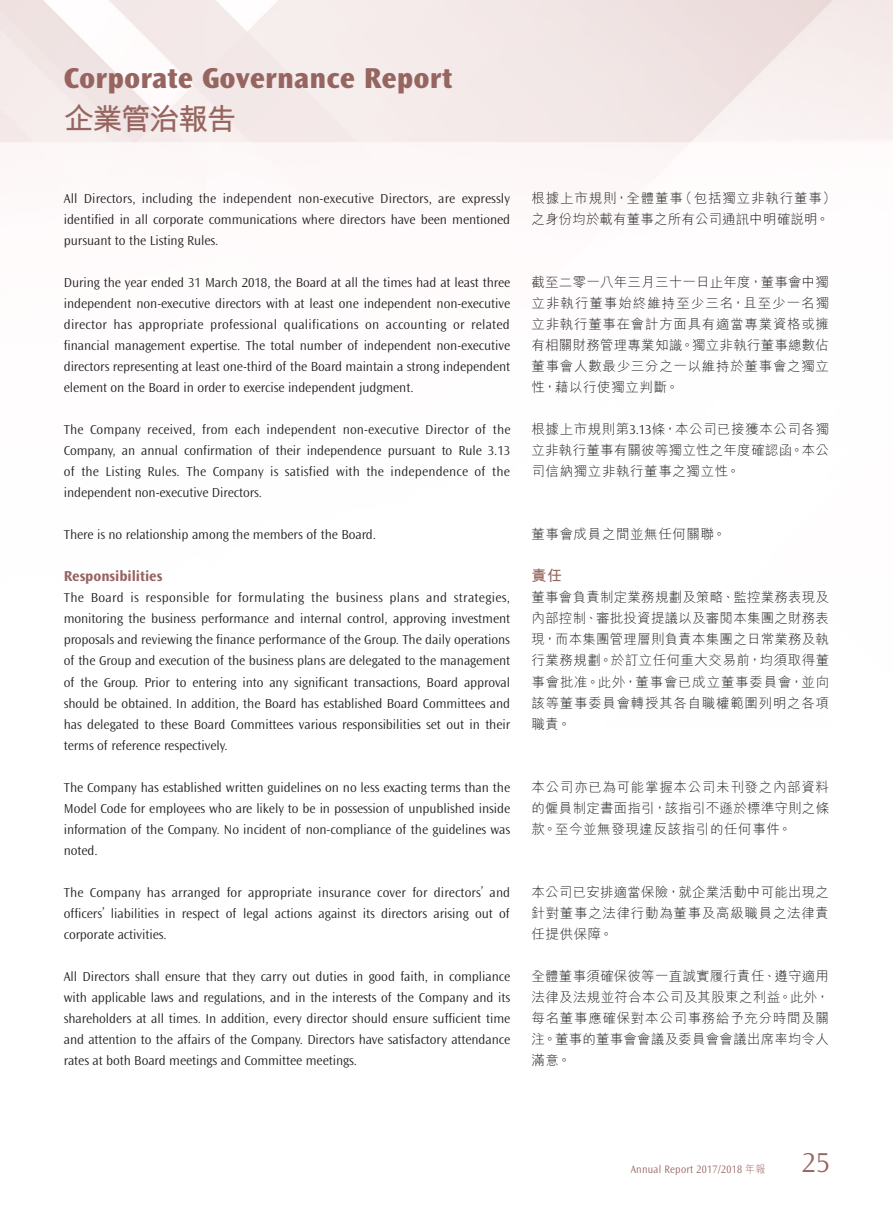
<style>
.page{position:relative;width:893px;height:1212px;background:#fff}
.page>*{position:absolute;margin:0;border:0;box-sizing:border-box;transform-origin:0 0}
.t1{font:800 30px "Ocean Sans Std";color:#976560}
.t2{font:700 30px "M Hei HK";letter-spacing:-.05em;color:#976560}
.t3{font:300 28.5px "Ocean Sans Std";color:#976560}
.Heading_2{font:700 15px "Ocean Sans Std";letter-spacing:-.005em;color:#976560}
.Heading_2-2{font:700 15px "M Hei HK";color:#976560}
.Body_Text{font:300 13.5px/21px "Ocean Sans Std";letter-spacing:-.005em;color:#231f20;text-align:justify}
.C_Body_Text{font:300 13.5px/21px "M Hei HK";letter-spacing:.045em;color:#231f20;text-align:justify}
.C_Body_Text-2{font:300 13.5px/21px "M Hei HK";letter-spacing:.01em;color:#231f20}
.t4{font:300 11.25px "Ocean Sans Std";letter-spacing:.025em;color:#976560;scale:.93 1}
.s1{font-family:"Ocean Sans Std"}
.s2{font-family:"M Hei HK";font-size:10.5px}
</style>
<div class="page">
<h1 class="t1" style="left:64px;top:61px;width:390px">Corporate Governance Report</h1>
<h1 class="t2" style="left:64px;top:97px;width:174px">企業管治報告</h1>
<p class="Body_Text" style="left:64px;top:189px;width:448px">All Directors, including the independent non-executive Directors, are expressly identified in all corporate communications where directors have been mentioned pursuant to the Listing Rules.</p>
<p class="Body_Text" style="left:64px;top:273px;width:448px">During the year ended 31 March 2018, the Board at all the times had at least three independent non-executive directors with at least one independent non-executive director has appropriate professional qualifications on accounting or related financial management expertise. The total number of independent non-executive directors representing at least one-third of the Board maintain a strong independent element on the Board in order to exercise independent judgment.</p>
<p class="Body_Text" style="left:64px;top:420px;width:448px">The Company received, from each independent non-executive Director of the Company, an annual confirmation of their independence pursuant to Rule 3.13 of the Listing Rules. The Company is satisfied with the independence of the independent non-executive Directors.</p>
<p class="Body_Text" style="left:64px;top:525px;width:314px">There is no relationship among the members of the Board.</p>
<p class="Heading_2" style="left:64px;top:568px;width:100px">Responsibilities</p>
<p class="Body_Text" style="left:64px;top:588px;width:448px">The Board is responsible for formulating the business plans and strategies, monitoring the business performance and internal control, approving investment proposals and reviewing the finance performance of the Group. The daily operations of the Group and execution of the business plans are delegated to the management of the Group. Prior to entering into any significant transactions, Board approval should be obtained. In addition, the Board has established Board Committees and has delegated to these Board Committees various responsibilities set out in their terms of reference respectively.</p>
<p class="Body_Text" style="left:64px;top:777px;width:448px">The Company has established written guidelines on no less exacting terms than the Model Code for employees who are likely to be in possession of unpublished inside information of the Company. No incident of non-compliance of the guidelines was noted.</p>
<p class="Body_Text" style="left:64px;top:882px;width:448px">The Company has arranged for appropriate insurance cover for directors’ and officers’ liabilities in respect of legal actions against its directors arising out of corporate activities.</p>
<p class="Body_Text" style="left:64px;top:966px;width:448px">All Directors shall ensure that they carry out duties in good faith, in compliance with applicable laws and regulations, and in the interests of the Company and its shareholders at all times. In addition, every director should ensure sufficient time and attention to the affairs of the Company. Directors have satisfactory attendance rates at both Board meetings and Committee meetings.</p>
<p class="C_Body_Text-2" style="left:531px;top:188px;width:306px">根據上市規則，全體董事（包括獨立非執行董事）之身份均於載有董事之所有公司通訊中明確說明。</p>
<p class="C_Body_Text" style="left:531px;top:272px;width:299px">截至二零一八年三月三十一日止年度，董事會中獨立非執行董事始終維持至少三名，且至少一名獨立非執行董事在會計方面具有適當專業資格或擁有相關財務管理專業知識。獨立非執行董事總數佔董事會人數最少三分之一以維持於董事會之獨立性，藉以行使獨立判斷。</p>
<p class="C_Body_Text" style="left:531px;top:419px;width:299px">根據上市規則第<span class="s1">3.13</span>條，本公司已接獲本公司各獨立非執行董事有關彼等獨立性之年度確認函。本公司信納獨立非執行董事之獨立性。</p>
<p class="C_Body_Text" style="left:531px;top:524px;width:196px">董事會成員之間並無任何關聯。</p>
<p class="Heading_2-2" style="left:531px;top:565px;width:32px">責任</p>
<p class="C_Body_Text" style="left:531px;top:587px;width:299px">董事會負責制定業務規劃及策略、監控業務表現及內部控制、審批投資提議以及審閱本集團之財務表現，而本集團管理層則負責本集團之日常業務及執行業務規劃。於訂立任何重大交易前，均須取得董事會批准。此外，董事會已成立董事委員會，並向該等董事委員會轉授其各自職權範圍列明之各項職責。</p>
<p class="C_Body_Text" style="left:531px;top:776px;width:299px">本公司亦已為可能掌握本公司未刊發之內部資料的僱員制定書面指引，該指引不遜於標準守則之條款。至今並無發現違反該指引的任何事件。</p>
<p class="C_Body_Text" style="left:531px;top:881px;width:299px">本公司已安排適當保險，就企業活動中可能出現之針對董事之法律行動為董事及高級職員之法律責任提供保障。</p>
<p class="C_Body_Text" style="left:531px;top:965px;width:299px">全體董事須確保彼等一直誠實履行責任、遵守適用法律及法規並符合本公司及其股東之利益。此外，每名董事應確保對本公司事務給予充分時間及關注。董事的董事會會議及委員會會議出席率均令人滿意。</p>
<p class="t4" style="left:631px;top:1163px;width:146px">Annual Report 2017/2018 <span class="s2">年報</span></p>
<h2 class="t3" style="left:802px;top:1146px;width:29px">25</h2>
</div>
